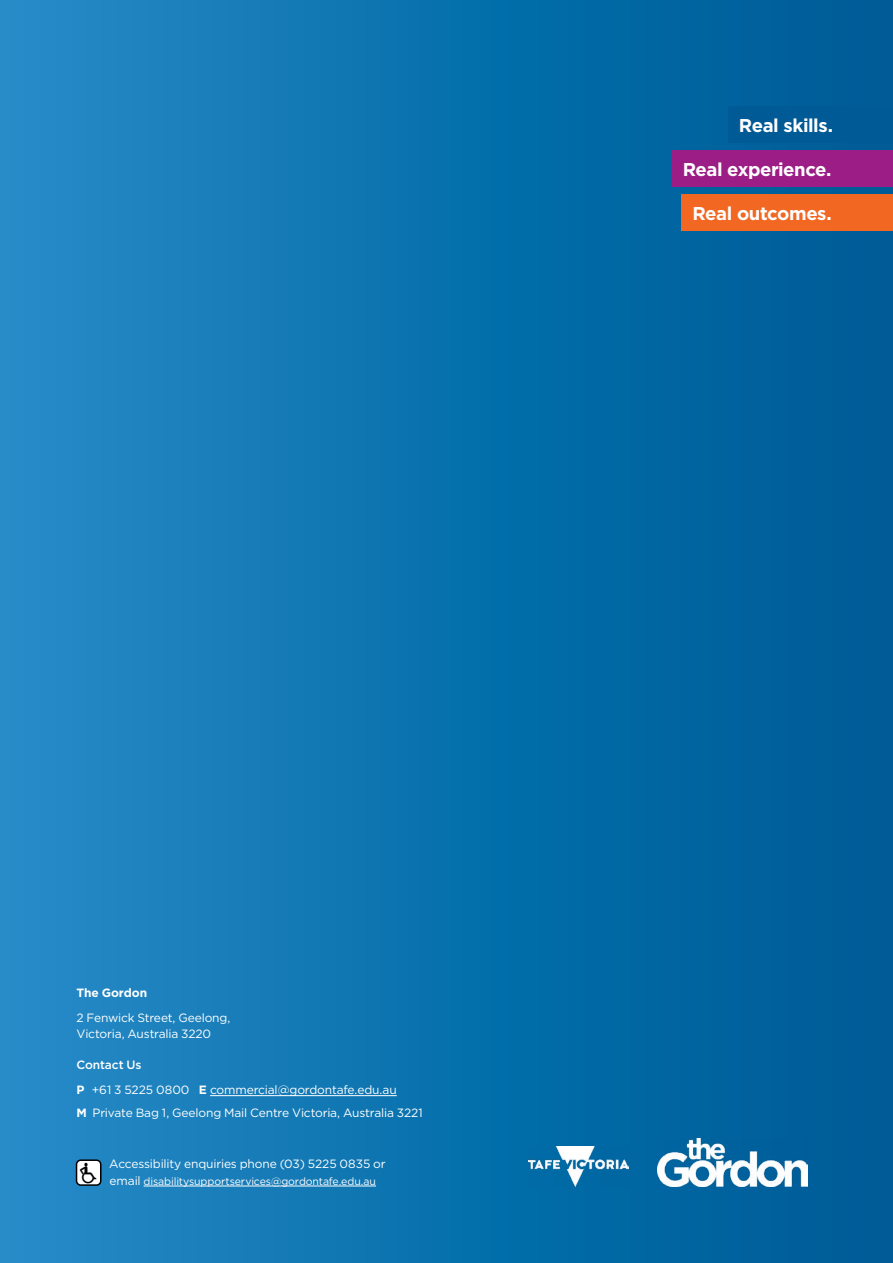
<style>
.page{position:relative;width:893px;height:1263px;background:#fff}
.page>*{position:absolute;margin:0;border:0;box-sizing:border-box;transform-origin:0 0}
.t1{font:700 18.6px "Gotham";letter-spacing:-.025em;color:#fff}
.t2{font:12px/16.5px "Gotham";letter-spacing:-.015em;color:#fff}
.t3{font:700 12px "Gotham";letter-spacing:-.01em;color:#fff}
.t4{font:10.5px "Gotham";letter-spacing:-.01em;color:#fff}
.s1{font-weight:500}
.s2{font-weight:700}
.s3{font-size:12px}
</style>
<div class="page">
<div style="left:0;top:0;width:893px;height:1263px;background:linear-gradient(to right,#238ac7,#005994)"></div>
<hr style="left:210px;top:1095px;width:187px;height:1px;background:#fff">
<img style="left:529px;top:1146px;width:99px;height:40px">
<img style="left:657px;top:1138px;width:151px;height:48px">
<hr style="left:144px;top:1186px;width:232px;height:1px;background:#fff">
<div style="left:77px;top:1160px;width:24px;height:25px;background:#fff;border-radius:4px"></div>
<div style="left:76px;top:1159px;width:26px;height:27px;border:2px solid #000;border-radius:4px"></div>
<div style="left:728px;top:106px;width:165px;height:37px;background:#005a96"></div>
<div style="left:672px;top:150px;width:221px;height:37px;background:#9d1d86"></div>
<div style="left:682px;top:194px;width:211px;height:37px;background:#f26722"></div>
<h1 class="t1" style="left:739px;top:113px;width:95px">Real skills.</h1>
<h1 class="t1" style="left:683px;top:157px;width:150px">Real experience.</h1>
<h1 class="t1" style="left:692px;top:201px;width:141px">Real outcomes.</h1>
<p class="t3" style="left:77px;top:984px;width:72px">The Gordon</p>
<p class="t2" style="left:77px;top:1009px;width:155px">2 Fenwick Street, Geelong,<br>Victoria, Australia 3220</p>
<p class="t2" style="left:77px;top:1052px;width:322px;line-height:25px"><span class="s1">Contact Us<br></span><span class="s2">P</span> +61 3 5225 0800 <span class="s2">E</span> commercial@gordontafe.edu.au</p>
<p class="t2" style="left:77px;top:1104px;width:348px"><span class="s2">M</span> Private Bag 1, Geelong Mail Centre Victoria, Australia 3221</p>
<p class="t2" style="left:109px;top:1156px;width:278px">Accessibility enquiries phone (03) 5225 0835 or</p>
<p class="t4" style="left:110px;top:1174px;width:268px"><span class="s3">email</span> disabilitysupportservices@gordontafe.edu.au</p>
</div>
